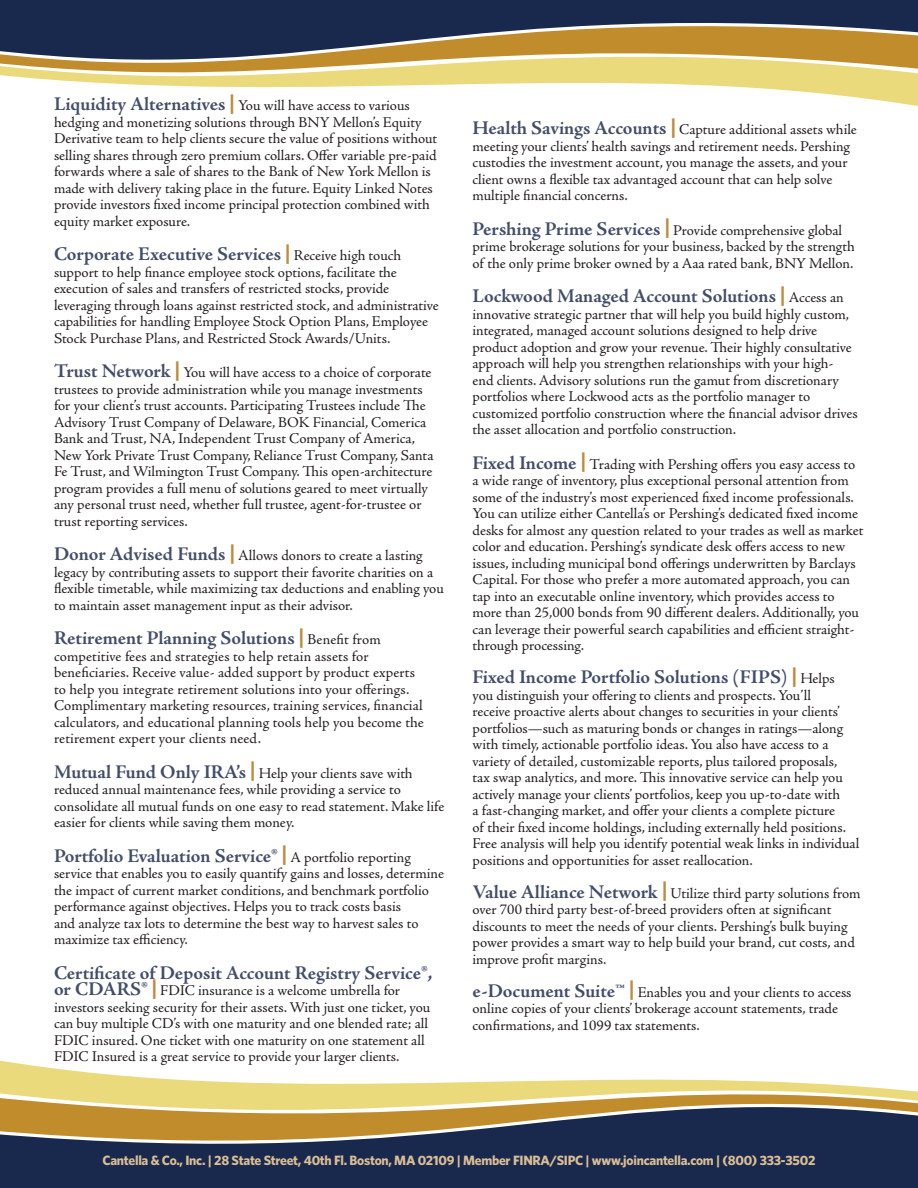
<style>
.page{position:relative;width:918px;height:1188px;background:#fff}
.page>*{position:absolute;margin:0;border:0;box-sizing:border-box;transform-origin:0 0}
.PERSHING_-_BODY_COPY{font:700 19.5px "Adobe Jenson Pro";letter-spacing:-.005em;color:#444e69}
.PERSHING_-_BODY_COPY-2{font:15px/16.5px "Adobe Jenson Pro";letter-spacing:-.005em;color:#231f20}
.t1{font:700 13.5px "Whitney";letter-spacing:-.02em;color:#dbbe94}
.s1{font-weight:700;font-size:19.5px;color:#444e69}
.s2{font-family:"Myriad Pro";font-weight:900;font-size:19.5px;color:#be8c40}
.s3{font-family:"Myriad Pro";font-weight:900;color:#be8c40}
.s4{font-weight:400;font-size:15px;color:#231f20}
</style>
<div class="page">
<div style="left:0;top:1172px;width:918px;height:16px;background:#19294e"></div>
<div style="left:0;top:1144px;width:918px;height:28px;background:#19294e"></div>
<svg style="left:0;top:1060px;width:918px;height:84px"></svg>
<div style="left:0;top:0;width:918px;height:22px;background:#19294e"></div>
<svg style="left:0;top:22px;width:918px;height:84px"></svg>
<p class="PERSHING_-_BODY_COPY-2" style="left:54px;top:98px;width:385px"><span class="s1">Liquidity Alternatives</span> <span class="s2">|</span> You will have access to various hedging and monetizing solutions through BNY Mellon’s Equity Derivative team to help clients secure the value of positions without selling shares through zero premium collars. Offer variable pre-paid forwards where a sale of shares to the Bank of New York Mellon is made with delivery taking place in the future. Equity Linked Notes provide investors fixed income principal protection combined with equity market exposure.</p>
<p class="PERSHING_-_BODY_COPY" style="left:54px;top:243px;width:349px">Corporate Executive Services <span class="s3">|</span> <span class="s4">Receive high touch</span></p>
<p class="PERSHING_-_BODY_COPY-2" style="left:54px;top:264px;width:386px">support to help finance employee stock options, facilitate the execution of sales and transfers of restricted stocks, provide leveraging through loans against restricted stock, and administrative capabilities for handling Employee Stock Option Plans, Employee Stock Purchase Plans, and Restricted Stock Awards/Units.</p>
<p class="PERSHING_-_BODY_COPY-2" style="left:54px;top:365px;width:381px"><span class="s1">Trust Network</span> <span class="s2">|</span> You will have access to a choice of corporate trustees to provide administration while you manage investments for your client’s trust accounts. Participating Trustees include The Advisory Trust Company of Delaware, BOK Financial, Comerica Bank and Trust, NA, Independent Trust Company of America, New York Private Trust Company, Reliance Trust Company, Santa Fe Trust, and Wilmington Trust Company. This open-architecture program provides a full menu of solutions geared to meet virtually any personal trust need, whether full trustee, agent-for-trustee or trust reporting services.</p>
<p class="PERSHING_-_BODY_COPY-2" style="left:54px;top:548px;width:391px"><span class="s1">Donor Advised Funds</span> <span class="s2">|</span> Allows donors to create a lasting legacy by contributing assets to support their favorite charities on a flexible timetable, while maximizing tax deductions and enabling you to maintain asset management input as their advisor.</p>
<p class="PERSHING_-_BODY_COPY" style="left:54px;top:627px;width:328px">Retirement Planning Solutions <span class="s3">|</span> <span class="s4">Benefit from</span></p>
<p class="PERSHING_-_BODY_COPY-2" style="left:54px;top:648px;width:371px">competitive fees and strategies to help retain assets for beneficiaries. Receive value- added support by product experts to help you integrate retirement solutions into your offerings.<br>Complimentary marketing resources, training services, financial calculators, and educational planning tools help you become the retirement expert your clients need.</p>
<p class="PERSHING_-_BODY_COPY-2" style="left:54px;top:765px;width:392px"><span class="s1">Mutual Fund Only IRA’s</span> <span class="s2">|</span> Help your clients save with reduced annual maintenance fees, while providing a service to consolidate all mutual funds on one easy to read statement. Make life easier for clients while saving them money.</p>
<p class="PERSHING_-_BODY_COPY" style="left:54px;top:845px;width:358px">Portfolio Evaluation Service® <span class="s3">|</span> <span class="s4">A portfolio reporting</span></p>
<p class="PERSHING_-_BODY_COPY-2" style="left:54px;top:866px;width:392px">service that enables you to easily quantify gains and losses, determine the impact of current market conditions, and benchmark portfolio performance against objectives. Helps you to track costs basis<br>and analyze tax lots to determine the best way to harvest sales to maximize tax efficiency.</p>
<p class="PERSHING_-_BODY_COPY" style="left:54px;top:962px;width:380px">Certificate of Deposit Account Registry Service®,</p>
<p class="PERSHING_-_BODY_COPY-2" style="left:54px;top:983px;width:378px"><span class="s1">or CDARS®</span> <span class="s2">|</span> FDIC insurance is a welcome umbrella for investors seeking security for their assets. With just one ticket, you can buy multiple CD’s with one maturity and one blended rate; all FDIC insured. One ticket with one maturity on one statement all FDIC Insured is a great service to provide your larger clients.</p>
<p class="PERSHING_-_BODY_COPY-2" style="left:472px;top:122px;width:386px"><span class="s1">Health Savings Accounts</span> <span class="s2">|</span> Capture additional assets while meeting your clients’ health savings and retirement needs. Pershing custodies the investment account, you manage the assets, and your client owns a flexible tax advantaged account that can help solve multiple financial concerns.</p>
<p class="PERSHING_-_BODY_COPY-2" style="left:472px;top:222px;width:384px"><span class="s1">Pershing Prime Services</span> <span class="s2">|</span> Provide comprehensive global prime brokerage solutions for your business, backed by the strength of the only prime broker owned by a Aaa rated bank, BNY Mellon.</p>
<p class="PERSHING_-_BODY_COPY" style="left:472px;top:285px;width:373px">Lockwood Managed Account Solutions <span class="s3">|</span> <span class="s4">Access an</span></p>
<p class="PERSHING_-_BODY_COPY-2" style="left:472px;top:306px;width:387px">innovative strategic partner that will help you build highly custom, integrated, managed account solutions designed to help drive product adoption and grow your revenue. Their highly consultative approach will help you strengthen relationships with your high&shy;end clients. Advisory solutions run the gamut from discretionary portfolios where Lockwood acts as the portfolio manager to customized portfolio construction where the financial advisor drives the asset allocation and portfolio construction.</p>
<p class="PERSHING_-_BODY_COPY-2" style="left:472px;top:456px;width:393px"><span class="s1">Fixed Income</span> <span class="s2">|</span> Trading with Pershing offers you easy access to a wide range of inventory, plus exceptional personal attention from some of the industry’s most experienced fixed income professionals.<br>You can utilize either Cantella’s or Pershing’s dedicated fixed income desks for almost any question related to your trades as well as market color and education. Pershing’s syndicate desk offers access to new issues, including municipal bond offerings underwritten by Barclays Capital. For those who prefer a more automated approach, you can tap into an executable online inventory, which provides access to more than 25,000 bonds from 90 different dealers. Additionally, you can leverage their powerful search capabilities and efficient straight&shy;through processing.</p>
<p class="PERSHING_-_BODY_COPY" style="left:472px;top:666px;width:364px">Fixed Income Portfolio Solutions (FIPS) <span class="s3">|</span> <span class="s4">Helps</span></p>
<p class="PERSHING_-_BODY_COPY-2" style="left:472px;top:687px;width:388px">you distinguish your offering to clients and prospects. You’ll<br>receive proactive alerts about changes to securities in your clients’ portfolios—such as maturing bonds or changes in ratings—along with timely, actionable portfolio ideas. You also have access to a variety of detailed, customizable reports, plus tailored proposals,<br>tax swap analytics, and more. This innovative service can help you actively manage your clients’ portfolios, keep you up-to-date with<br>a fast-changing market, and offer your clients a complete picture<br>of their fixed income holdings, including externally held positions.<br>Free analysis will help you identify potential weak links in individual positions and opportunities for asset reallocation.</p>
<p class="PERSHING_-_BODY_COPY-2" style="left:472px;top:885px;width:390px"><span class="s1">Value Alliance Network</span> <span class="s2">|</span> Utilize third party solutions from over 700 third party best-of-breed providers often at significant discounts to meet the needs of your clients. Pershing’s bulk buying power provides a smart way to help build your brand, cut costs, and improve profit margins.</p>
<p class="PERSHING_-_BODY_COPY-2" style="left:472px;top:984px;width:381px"><span class="s1">e-Document Suite™</span> <span class="s2">|</span> Enables you and your clients to access online copies of your clients’ brokerage account statements, trade confirmations, and 1099 tax statements.</p>
<p class="t1" style="left:103px;top:1152px;width:714px">Cantella &amp; Co., Inc. | 28 State Street, 40th Fl. Boston, MA 02109 | Member FINRA/SIPC | www.joincantella.com | (800) 333-3502</p>
</div>
